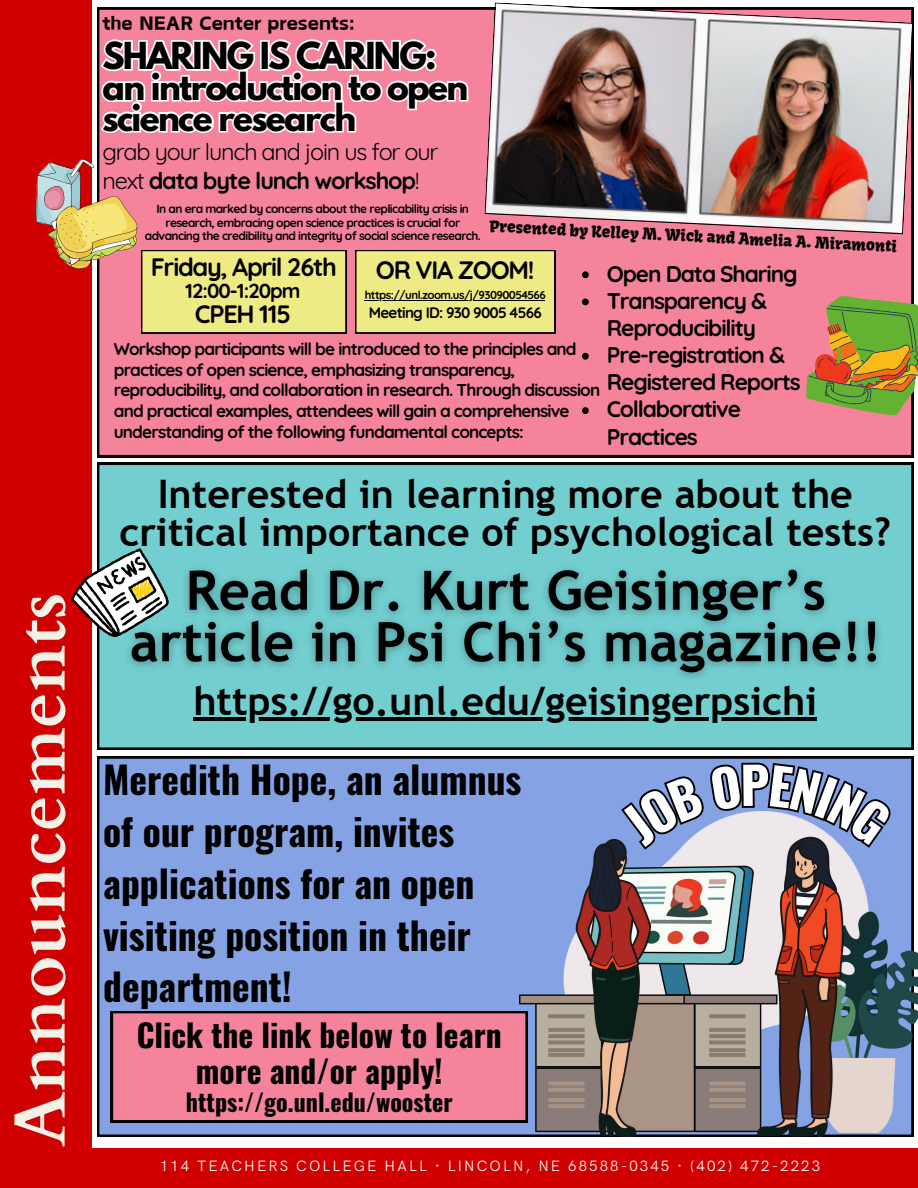
<style>
.page{position:relative;width:918px;height:1188px;background:#fff}
.page>*{position:absolute;margin:0;border:0;box-sizing:border-box;transform-origin:0 0}
.t1{font:700 72.9px "Cardo";color:#f5f1e7}
.t2{font:700 39.3px/37.2px "Trebuchet MS";color:#000;text-align:center}
.t3{font:700 37.5px/51.8px "Oswald";color:#000}
.t4{font:700 33px/30.9px "League Spartan";letter-spacing:-.05em;color:#000}
.t5{font:700 31.5px/36px "Oswald";color:#000;text-align:center}
.t6{font:700 25.2px "Quicksand";letter-spacing:-.05em;color:#000}
.t7{font:700 24px "Oswald";color:#000}
.t8{font:23.25px/28.2px "Quicksand";letter-spacing:-.05em;color:#000}
.t9{font:700 22.65px/27.2px "Quicksand";letter-spacing:-.05em;color:#000}
.t10{font:700 20.25px "Quicksand";letter-spacing:-.05em;color:#000}
.t11{font:700 18px "Canva Acid";color:#000}
.t12{font:700 17.1px/20.5px "Quicksand";letter-spacing:-.05em;color:#000}
.t13{font:15.6px "Kavoon";color:#000}
.t14{font:700 15.15px "Quicksand";letter-spacing:-.05em;color:#000}
.t15{font:15px "HK Grotesk Pro";letter-spacing:.14em;color:#fff}
.t16{font:700 11.85px/14px "Quicksand";letter-spacing:-.05em;color:#000;text-align:center}
.t17{font:700 11.4px "Quicksand";letter-spacing:-.05em;color:#000}
.s1{font-weight:700}
</style>
<div class="page">
<div style="left:0;top:0;width:92px;height:1166px;background:#d00000"></div>
<div style="left:0;top:1148px;width:918px;height:40px;background:#d00000"></div>
<div style="left:97px;top:8px;width:816px;height:449px;background:#f6839c"></div>
<img style="left:484px;top:2px;width:429px;height:232px">
<svg style="left:36px;top:158px;width:310px;height:175px;background:#e79c80"></svg>
<div style="left:355px;top:250px;width:200px;height:83px;background:#efeb84"></div>
<hr style="left:365px;top:300px;width:180px;height:1px;background:#000">
<svg style="left:804px;top:292px;width:114px;height:127px;background:#a6924c"></svg>
<div style="left:97px;top:463px;width:816px;height:287px;background:#73ced0"></div>
<div style="left:97px;top:756px;width:816px;height:381px;background:#85a3e4"></div>
<img style="left:519px;top:812px;width:399px;height:325px">
<div style="left:111px;top:1011px;width:416px;height:111px;background:#f6839c"></div>
<svg style="left:71px;top:548px;width:98px;height:89px"></svg>
<svg style="left:98px;top:37px;width:373px;height:99px"></svg>
<svg style="left:582px;top:271px;width:7px;height:7px"></svg>
<svg style="left:582px;top:299px;width:7px;height:6px"></svg>
<svg style="left:582px;top:353px;width:7px;height:7px"></svg>
<svg style="left:582px;top:407px;width:7px;height:7px"></svg>
<img style="left:117px;top:555px;width:775px;height:135px">
<hr style="left:193px;top:717px;width:624px;height:3px;background:#000">
<svg style="left:615px;top:760px;width:284px;height:93px;background:#7484aa"></svg>
<h1 class="t1" style="left:-8px;top:1147px;width:556px;rotate:-90deg">Announcements</h1>
<p class="t11" style="left:102px;top:14px;width:254px">the NEAR Center presents:</p>
<h3 class="t4" style="left:102px;top:44px;width:367px">SHARING IS CARING: an introduction to open science research</h3>
<h3 class="t8" style="left:102px;top:138px;width:338px">grab your lunch and join us for our next <span class="s1">data byte lunch workshop</span>!</h3>
<p class="t16" style="left:145px;top:201px;width:338px">In an era marked by concerns about the replicability crisis in research, embracing open science practices is crucial for advancing the credibility and integrity of social science research.</p>
<p class="t13" style="left:490px;top:216px;width:409px;rotate:3deg">Presented by Kelley M. Wick and Amelia A. Miramonti</p>
<h3 class="t6" style="left:151px;top:251px;width:188px">Friday, April 26th</h3>
<p class="t10" style="left:185px;top:278px;width:117px">12:00-1:20pm</p>
<h3 class="t6" style="left:195px;top:298px;width:97px">CPEH 115</h3>
<h3 class="t6" style="left:376px;top:254px;width:160px">OR VIA ZOOM!</h3>
<p class="t17" style="left:365px;top:288px;width:182px">https://unl.zoom.us/j/93090054566</p>
<p class="t14" style="left:369px;top:303px;width:174px">Meeting ID: 930 9005 4566</p>
<h3 class="t9" style="left:607px;top:259px;width:195px">Open Data Sharing<br>Transparency &amp;<br>Reproducibility<br>Pre-registration &amp;<br>Registered Reports<br>Collaborative<br>Practices</h3>
<h2 class="t2" style="left:119px;top:476px;width:773px">Interested in learning more about the critical importance of psychological tests?</h2>
<p class="t12" style="left:114px;top:339px;width:488px">Workshop participants will be introduced to the principles and practices of open science, emphasizing transparency, reproducibility, and collaboration in research. Through discussion and practical examples, attendees will gain a comprehensive understanding of the following fundamental concepts:</p>
<h2 class="t2" style="left:193px;top:682px;width:625px">https://go.unl.edu/geisingerpsichi</h2>
<h3 class="t3" style="left:103px;top:753px;width:420px">Meredith Hope, an alumnus of our program, invites applications for an open visiting position in their department!</h3>
<h3 class="t5" style="left:137px;top:1015px;width:367px">Click the link below to learn more and/or apply!</h3>
<h3 class="t7" style="left:186px;top:1083px;width:268px">https://go.unl.edu/wooster</h3>
<p class="t15" style="left:160px;top:1157px;width:662px">114 TEACHERS COLLEGE HALL · LINCOLN, NE 68588-0345 · (402) 472-2223</p>
</div>
